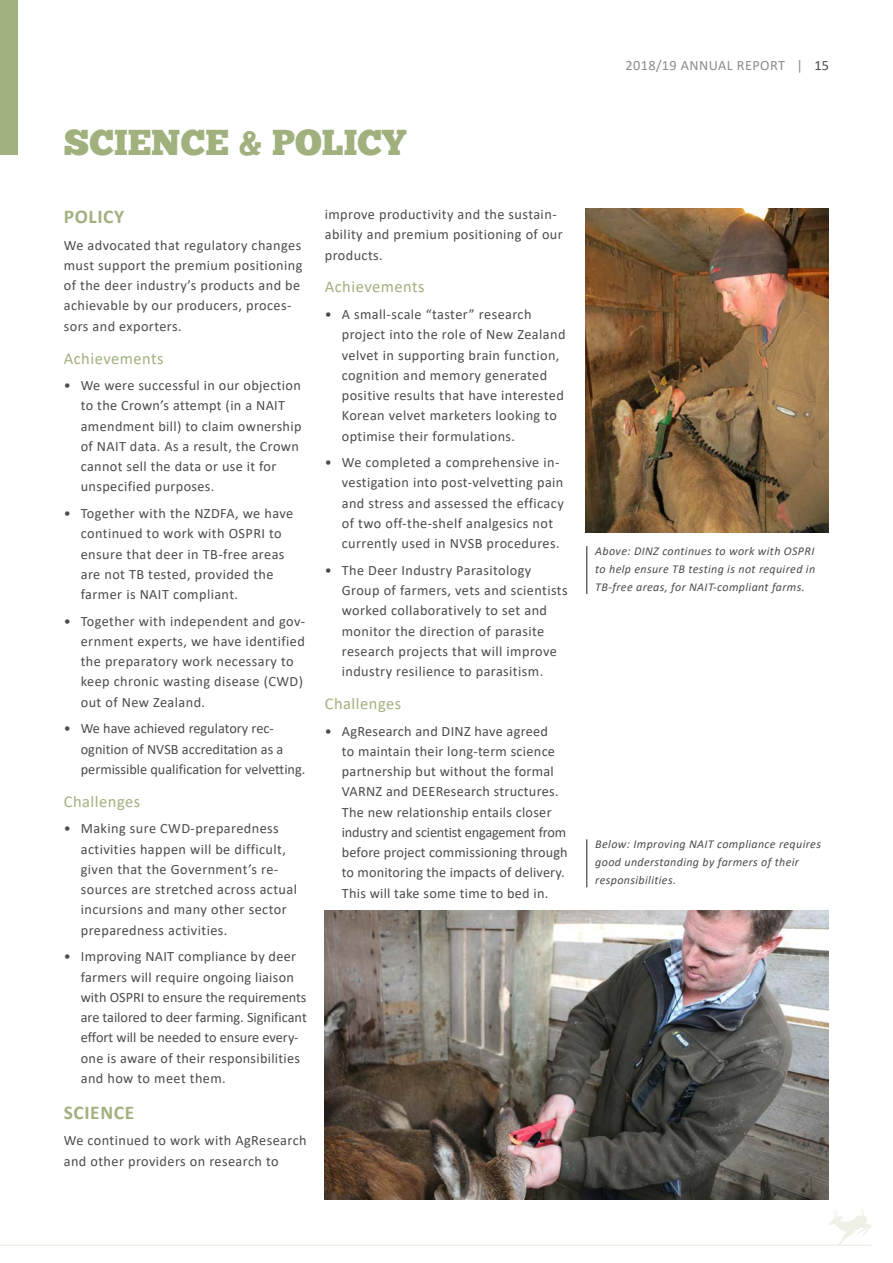
<style>
.page{position:relative;width:893px;height:1263px;background:#fff}
.page>*{position:absolute;margin:0;border:0;box-sizing:border-box;transform-origin:0 0}
.Page_Headings{font:36px "Chunk Five";color:#a1b17e}
.Page_sub_headings{font:700 19.5px "Calibri";letter-spacing:.03em;color:#a1b17e}
.Paragraph_Headings{font:16.5px "Calibri";letter-spacing:.03em;color:#a1b17e}
.Body{font:14.25px/20.2px "Calibri";letter-spacing:.025em;color:#4b4c4d}
.Body-2{font:14.25px/20.2px "Calibri";letter-spacing:.005em;color:#4b4c4d}
.Body-3{font:14.25px/20.2px "Calibri";color:#4b4c4d}
.t1{font:14.25px "Calibri";letter-spacing:.03em;color:#8a8c8f}
.Captions{font:italic 12px/18px "Calibri";letter-spacing:.03em;color:#4b4c4d}
.s1{color:#4b4c4d}
</style>
<div class="page">
<div style="left:0;top:0;width:17px;height:155px;background:#a1b17e"></div>
<img style="left:324px;top:910px;width:504px;height:289px">
<img style="left:586px;top:208px;width:243px;height:324px">
<hr style="left:586px;top:839px;width:1px;height:48px;background:#231f20">
<hr style="left:586px;top:546px;width:1px;height:48px;background:#231f20">
<hr style="left:0;top:1244px;width:872px;height:2px;background:#eff0e6">
<svg style="left:829px;top:1209px;width:43px;height:36px"></svg>
<p class="Page_Headings" style="left:64px;top:121px;width:344px">SCIENCE &amp; POLICY</p>
<p class="Page_sub_headings" style="left:64px;top:203px;width:62px">POLICY</p>
<p class="Body" style="left:64px;top:234px;width:240px">We advocated that regulatory changes must support the premium positioning of the deer industry’s products and be achievable by our producers, proces&shy;sors and exporters.</p>
<p class="Paragraph_Headings" style="left:64px;top:347px;width:101px">Achievements</p>
<p class="Body" style="left:81px;top:375px;width:222px;text-indent:-17px">• We were successful in our objection to the Crown’s attempt (in a NAIT amendment bill) to claim ownership of NAIT data. As a result, the Crown cannot sell the data or use it for unspecified purposes.</p>
<p class="Body" style="left:81px;top:503px;width:214px;text-indent:-17px">• Together with the NZDFA, we have continued to work with OSPRI to ensure that deer in TB-free areas are not TB tested, provided the farmer is NAIT compliant.</p>
<p class="Body" style="left:81px;top:610px;width:226px;text-indent:-17px">• Together with independent and gov&shy;ernment experts, we have identified the preparatory work necessary to keep chronic wasting disease (CWD) out of New Zealand.</p>
<p class="Body-3" style="left:81px;top:718px;width:226px;text-indent:-17px">• We have achieved regulatory rec&shy;ognition of NVSB accreditation as a permissible qualification for velvetting.</p>
<p class="Paragraph_Headings" style="left:64px;top:790px;width:78px">Challenges</p>
<p class="Body" style="left:81px;top:818px;width:218px;text-indent:-17px">• Making sure CWD-preparedness activities happen will be difficult, given that the Government’s re&shy;sources are stretched across actual incursions and many other sector preparedness activities.</p>
<p class="Body-2" style="left:81px;top:946px;width:227px;text-indent:-17px">• Improving NAIT compliance by deer farmers will require ongoing liaison with OSPRI to ensure the requirements are tailored to deer farming. Significant effort will be needed to ensure every&shy;one is aware of their responsibilities and how to meet them.</p>
<p class="Page_sub_headings" style="left:64px;top:1098px;width:72px">SCIENCE</p>
<p class="Body" style="left:64px;top:1130px;width:244px">We continued to work with AgResearch and other providers on research to</p>
<p class="Body" style="left:325px;top:204px;width:240px">improve productivity and the sustain&shy;ability and premium positioning of our products.</p>
<p class="Paragraph_Headings" style="left:325px;top:275px;width:101px">Achievements</p>
<p class="Body" style="left:342px;top:304px;width:225px;text-indent:-17px">• A small-scale “taster” research project into the role of New Zealand velvet in supporting brain function, cognition and memory generated positive results that have interested Korean velvet marketers looking to optimise their formulations.</p>
<p class="Body" style="left:342px;top:452px;width:223px;text-indent:-17px">• We completed a comprehensive in&shy;vestigation into post-velvetting pain and stress and assessed the efficacy of two off-the-shelf analgesics not currently used in NVSB procedures.</p>
<p class="Body" style="left:342px;top:560px;width:227px;text-indent:-17px">• The Deer Industry Parasitology Group of farmers, vets and scientists worked collaboratively to set and monitor the direction of parasite research projects that will improve industry resilience to parasitism.</p>
<p class="Paragraph_Headings" style="left:325px;top:692px;width:78px">Challenges</p>
<p class="Body" style="left:342px;top:720px;width:227px;text-indent:-17px">• AgResearch and DINZ have agreed<br>to maintain their long-term science partnership but without the formal VARNZ and DEEResearch structures.<br>The new relationship entails closer industry and scientist engagement from before project commissioning through to monitoring the impacts of delivery.<br>This will take some time to bed in.</p>
<p class="t1" style="left:625px;top:56px;width:205px">2018/19 ANNUAL REPORT | <span class="s1">15</span></p>
<p class="Captions" style="left:595px;top:542px;width:221px;text-align:justify">Above: DINZ continues to work with OSPRI to help ensure TB testing is not required in TB-free areas, for NAIT-compliant farms.</p>
<p class="Captions" style="left:595px;top:835px;width:227px">Below: Improving NAIT compliance requires good understanding by farmers of their responsibilities.</p>
</div>
